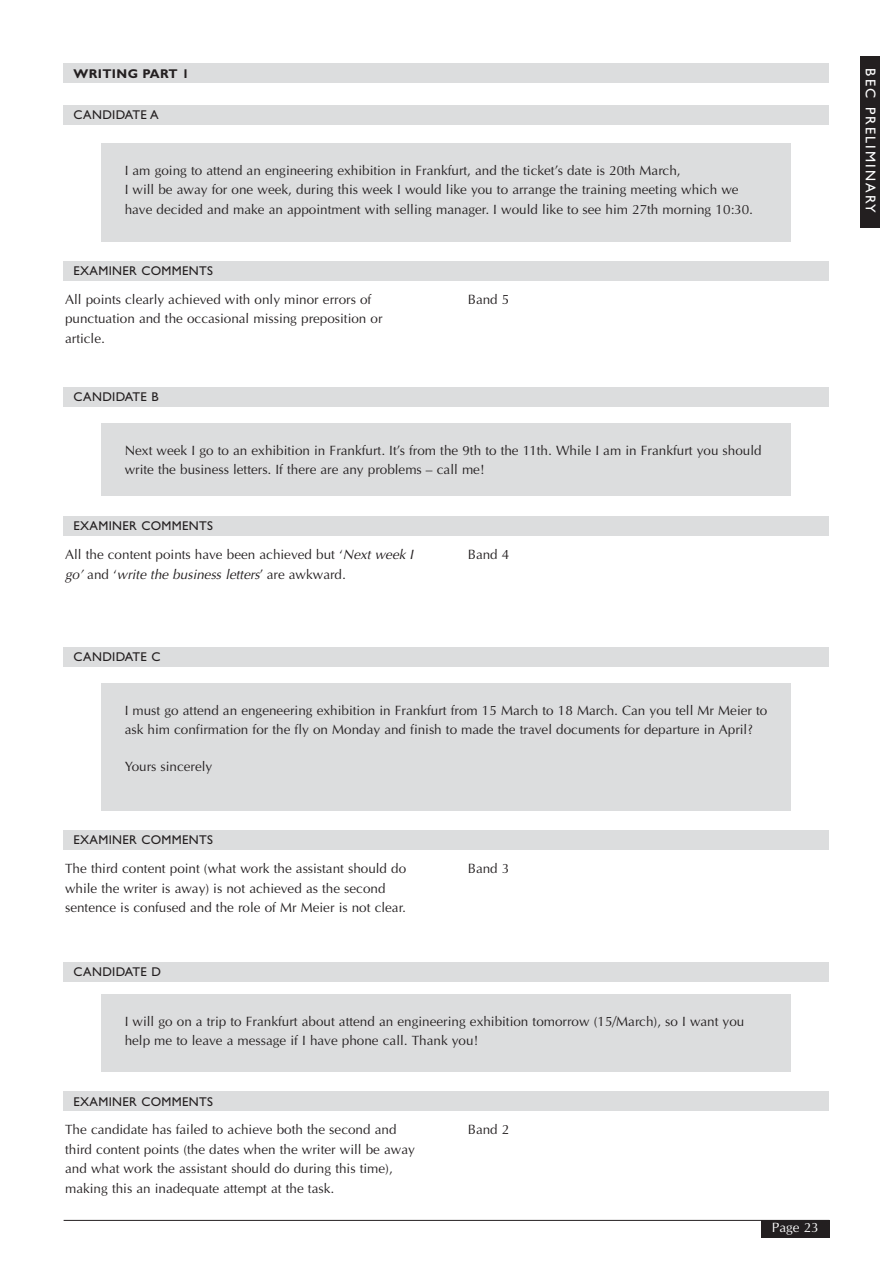
<style>
.page{position:relative;width:893px;height:1263px;background:#fff}
.page>*{position:absolute;margin:0;border:0;box-sizing:border-box;transform-origin:0 0}
.t1{font:14.25px "Gill Sans";letter-spacing:.15em;color:#fff}
.t2{font:13.5px/19.5px "Optima";color:#231f20}
.t3{font:13.5px "Optima";color:#fff}
.t4{font:12.75px "Gill Sans";letter-spacing:.025em;color:#231f20}
.t5{font:700 12.75px "Gill Sans";letter-spacing:.025em;color:#231f20}
.s1{font-style:italic}
</style>
<div class="page">
<hr style="left:64px;top:1220px;width:765px;height:1px;background:#231f20">
<div style="left:761px;top:1220px;width:68px;height:17px;background:#231f20"></div>
<div style="left:64px;top:64px;width:765px;height:19px;background:#dcddde"></div>
<div style="left:64px;top:261px;width:765px;height:19px;background:#dcddde"></div>
<div style="left:102px;top:143px;width:689px;height:99px;background:#dcddde"></div>
<div style="left:64px;top:105px;width:765px;height:19px;background:#dcddde"></div>
<div style="left:64px;top:387px;width:765px;height:19px;background:#dcddde"></div>
<div style="left:102px;top:424px;width:689px;height:72px;background:#dcddde"></div>
<div style="left:64px;top:516px;width:765px;height:19px;background:#dcddde"></div>
<div style="left:64px;top:647px;width:765px;height:19px;background:#dcddde"></div>
<div style="left:102px;top:684px;width:689px;height:127px;background:#dcddde"></div>
<div style="left:64px;top:830px;width:765px;height:19px;background:#dcddde"></div>
<div style="left:102px;top:995px;width:689px;height:77px;background:#dcddde"></div>
<div style="left:64px;top:963px;width:765px;height:19px;background:#dcddde"></div>
<div style="left:64px;top:1092px;width:765px;height:19px;background:#dcddde"></div>
<div style="left:860px;top:56px;width:20px;height:172px;background:#231f20"></div>
<p class="t5" style="left:74px;top:69px;width:117px">WRITING PART 1</p>
<p class="t4" style="left:74px;top:110px;width:87px">CANDIDATE A</p>
<p class="t2" style="left:125px;top:162px;width:630px">I am going to attend an engineering exhibition in Frankfurt, and the ticket’s date is 20th March,<br>I will be away for one week, during this week I would like you to arrange the training meeting which we have decided and make an appointment with selling manager. I would like to see him 27th morning 10:30.</p>
<p class="t4" style="left:74px;top:267px;width:141px">EXAMINER COMMENTS</p>
<p class="t2" style="left:65px;top:291px;width:319px">All points clearly achieved with only minor errors of punctuation and the occasional missing preposition or article.</p>
<p class="t2" style="left:468px;top:291px;width:43px">Band 5</p>
<p class="t4" style="left:74px;top:392px;width:86px">CANDIDATE B</p>
<p class="t2" style="left:125px;top:442px;width:638px">Next week I go to an exhibition in Frankfurt. It’s from the 9th to the 11th. While I am in Frankfurt you should write the business letters. If there are any problems – call me!</p>
<p class="t4" style="left:74px;top:521px;width:141px">EXAMINER COMMENTS</p>
<p class="t2" style="left:65px;top:546px;width:350px">All the content points have been achieved but ‘<span class="s1">Next week I go’</span> and ‘<span class="s1">write the business letters</span>’ are awkward.</p>
<p class="t2" style="left:468px;top:546px;width:43px">Band 4</p>
<p class="t4" style="left:74px;top:652px;width:88px">CANDIDATE C</p>
<p class="t2" style="left:125px;top:702px;width:644px">I must go attend an engeneering exhibition in Frankfurt from 15 March to 18 March. Can you tell Mr Meier to ask him confirmation for the fly on Monday and finish to made the travel documents for departure in April?</p>
<p class="t2" style="left:125px;top:758px;width:89px">Yours sincerely</p>
<p class="t4" style="left:74px;top:836px;width:141px">EXAMINER COMMENTS</p>
<p class="t2" style="left:65px;top:860px;width:342px">The third content point (what work the assistant should do while the writer is away) is not achieved as the second sentence is confused and the role of Mr Meier is not clear.</p>
<p class="t2" style="left:468px;top:860px;width:43px">Band 3</p>
<p class="t4" style="left:74px;top:968px;width:89px">CANDIDATE D</p>
<p class="t2" style="left:125px;top:1013px;width:621px">I will go on a trip to Frankfurt about attend an engineering exhibition tomorrow (15/March), so I want you help me to leave a message if I have phone call. Thank you!</p>
<p class="t4" style="left:74px;top:1097px;width:141px">EXAMINER COMMENTS</p>
<p class="t2" style="left:65px;top:1121px;width:351px">The candidate has failed to achieve both the second and third content points (the dates when the writer will be away and what work the assistant should do during this time), making this an inadequate attempt at the task.</p>
<p class="t2" style="left:468px;top:1121px;width:43px">Band 2</p>
<p class="t3" style="left:771px;top:1222px;width:48px">Page 23</p>
<p class="t1" style="left:875px;top:68px;width:146px;rotate:90deg">BEC PRELIMINARY</p>
</div>
